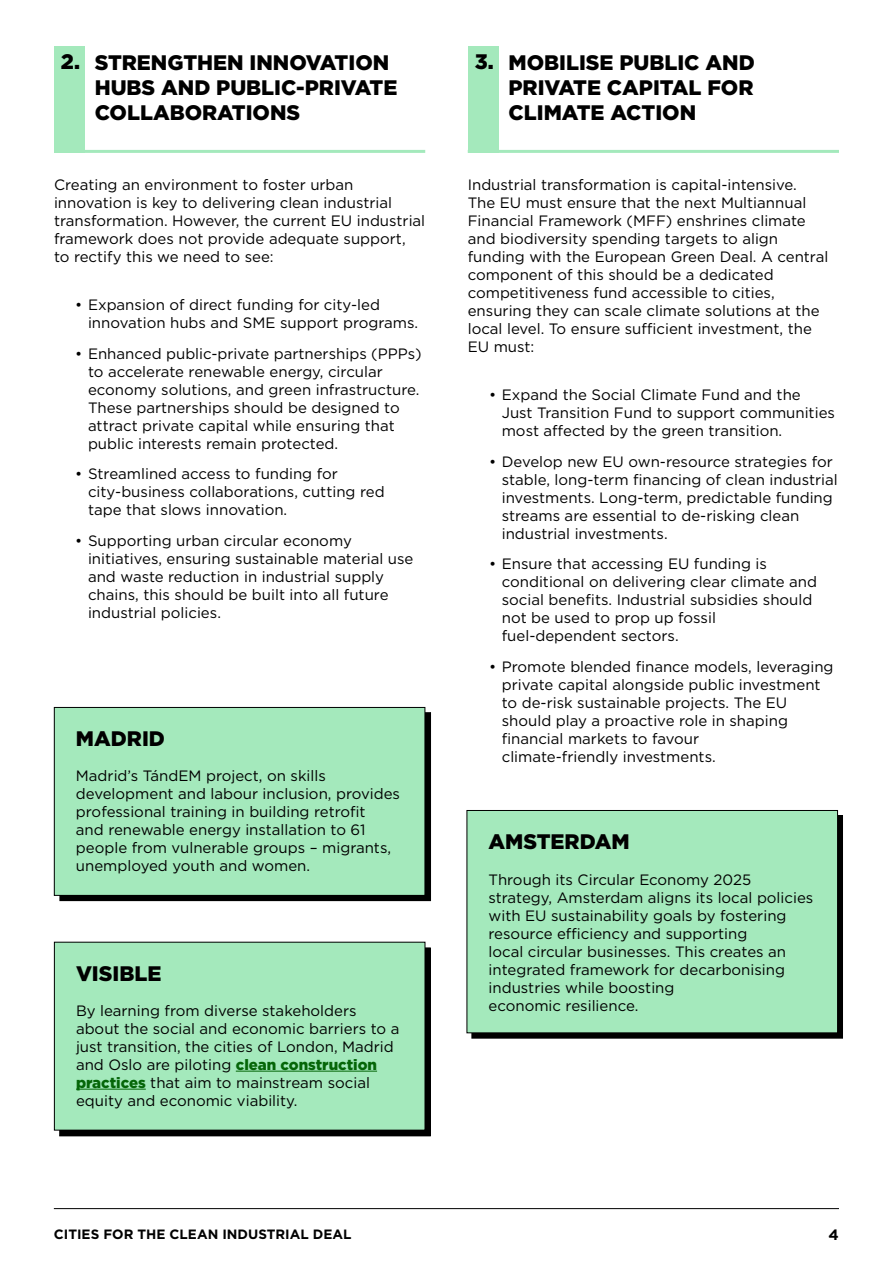
<style>
.page{position:relative;width:893px;height:1263px;background:#fff}
.page>*{position:absolute;margin:0;border:0;box-sizing:border-box;transform-origin:0 0}
.t1{font:900 21px/25.2px "Gotham";color:#000}
.t2{font:15px/18px "Gotham";color:#000}
.t3{font:700 15px "Gotham";color:#000}
.t4{font:700 13.5px "Gotham";color:#000}
.s1{font-weight:900;color:#056608}
</style>
<div class="page">
<div style="left:60px;top:948px;width:370px;height:188px;background:#000"></div>
<div style="left:60px;top:713px;width:370px;height:188px;background:#000"></div>
<hr style="left:54px;top:150px;width:371px;height:3px;background:#a4e9bc">
<hr style="left:468px;top:150px;width:371px;height:3px;background:#a4e9bc">
<div style="left:54px;top:46px;width:31px;height:107px;background:#a4e9bc"></div>
<div style="left:468px;top:46px;width:30px;height:107px;background:#a4e9bc"></div>
<div style="left:54px;top:707px;width:371px;height:188px;background:#a4e9bc"></div>
<div style="left:54px;top:707px;width:371px;height:189px;border:1px solid #000"></div>
<div style="left:54px;top:942px;width:371px;height:188px;background:#a4e9bc"></div>
<hr style="left:236px;top:1071px;width:141px;height:1px;background:#056608">
<hr style="left:76px;top:1089px;width:70px;height:1px;background:#056608">
<div style="left:472px;top:816px;width:370px;height:222px;background:#000"></div>
<div style="left:467px;top:810px;width:370px;height:223px;background:#a4e9bc"></div>
<div style="left:467px;top:810px;width:371px;height:223px;border:1px solid #000"></div>
<hr style="left:54px;top:1208px;width:785px;height:1px;background:#000">
<h1 class="t1" style="left:61px;top:49px;width:21px">2.</h1>
<h1 class="t1" style="left:475px;top:49px;width:20px">3.</h1>
<h1 class="t1" style="left:95px;top:49px;width:304px">STRENGTHEN INNOVATION<br>HUBS AND PUBLIC-PRIVATE<br>COLLABORATIONS</h1>
<h1 class="t1" style="left:508px;top:49px;width:248px;text-align:justify">MOBILISE PUBLIC AND PRIVATE CAPITAL FOR CLIMATE ACTION</h1>
<p class="t2" style="left:54px;top:176px;width:373px">Creating an environment to foster urban innovation is key to delivering clean industrial transformation. However, the current EU industrial framework does not provide adequate support,<br>to rectify this we need to see:</p>
<p class="t2" style="left:88px;top:295px;width:332px;text-indent:-13px">• Expansion of direct funding for city-led innovation hubs and SME support programs.</p>
<p class="t2" style="left:88px;top:344px;width:335px;text-indent:-13px">• Enhanced public-private partnerships (PPPs) to accelerate renewable energy, circular economy solutions, and green infrastructure.<br>These partnerships should be designed to attract private capital while ensuring that public interests remain protected.</p>
<p class="t2" style="left:88px;top:465px;width:298px;text-indent:-13px">• Streamlined access to funding for city-business collaborations, cutting red tape that slows innovation.</p>
<p class="t2" style="left:88px;top:532px;width:327px;text-indent:-13px">• Supporting urban circular economy initiatives, ensuring sustainable material use and waste reduction in industrial supply chains, this should be built into all future industrial policies.</p>
<h1 class="t1" style="left:76px;top:726px;width:91px">MADRID</h1>
<p class="t2" style="left:76px;top:766px;width:326px">Madrid’s TándEM project, on skills development and labour inclusion, provides professional training in building retrofit<br>and renewable energy installation to 61 people from vulnerable groups – migrants, unemployed youth and women.</p>
<h1 class="t1" style="left:76px;top:960px;width:87px">VISIBLE</h1>
<p class="t2" style="left:76px;top:1001px;width:325px">By learning from diverse stakeholders about the social and economic barriers to a just transition, the cities of London, Madrid and Oslo are piloting <span class="s1">clean construction practices</span> that aim to mainstream social equity and economic viability.</p>
<p class="t2" style="left:468px;top:176px;width:362px">Industrial transformation is capital-intensive.<br>The EU must ensure that the next Multiannual Financial Framework (MFF) enshrines climate and biodiversity spending targets to align funding with the European Green Deal. A central component of this should be a dedicated competitiveness fund accessible to cities, ensuring they can scale climate solutions at the local level. To ensure sufficient investment, the EU must:</p>
<p class="t2" style="left:502px;top:385px;width:335px;text-indent:-13px">• Expand the Social Climate Fund and the<br>Just Transition Fund to support communities most affected by the green transition.</p>
<p class="t2" style="left:502px;top:452px;width:338px;text-indent:-13px">• Develop new EU own-resource strategies for stable, long-term financing of clean industrial investments. Long-term, predictable funding streams are essential to de-risking clean industrial investments.</p>
<p class="t2" style="left:502px;top:555px;width:317px;text-indent:-13px">• Ensure that accessing EU funding is conditional on delivering clear climate and social benefits. Industrial subsidies should not be used to prop up fossil fuel-dependent sectors.</p>
<p class="t2" style="left:502px;top:658px;width:333px;text-indent:-13px">• Promote blended finance models, leveraging private capital alongside public investment to de-risk sustainable projects. The EU should play a proactive role in shaping financial markets to favour<br>climate-friendly investments.</p>
<h1 class="t1" style="left:489px;top:829px;width:143px">AMSTERDAM</h1>
<p class="t2" style="left:489px;top:870px;width:326px">Through its Circular Economy 2025 strategy, Amsterdam aligns its local policies with EU sustainability goals by fostering resource efficiency and supporting<br>local circular businesses. This creates an integrated framework for decarbonising industries while boosting<br>economic resilience.</p>
<p class="t4" style="left:54px;top:1225px;width:299px">CITIES FOR THE CLEAN INDUSTRIAL DEAL</p>
<p class="t3" style="left:829px;top:1225px;width:12px">4</p>
</div>
